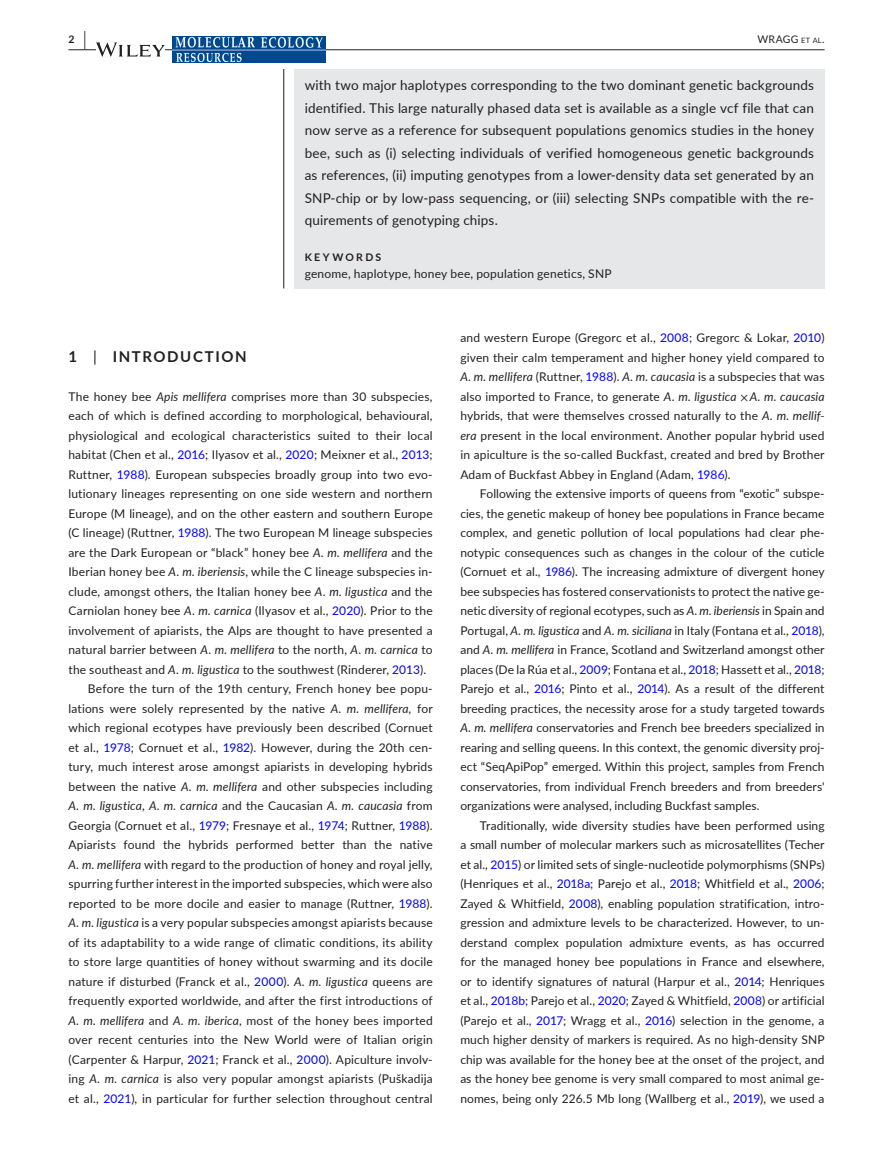
<style>
.page{position:relative;width:893px;height:1174px;background:#fff}
.page>*{position:absolute;margin:0;border:0;box-sizing:border-box;transform-origin:0 0}
.t1{font:700 15px "Lato";letter-spacing:.105em;color:#231f20}
.t2{font:13.5px/22.5px "Lato";letter-spacing:.01em;color:#231f20;text-align:justify}
.t3{font:12px/19.5px "Lato";letter-spacing:.015em;color:#231f20;text-align:justify}
.t4{font:italic 12px "Lato";letter-spacing:.015em;color:#231f20}
.t5{font:700 10.5px "Lato";letter-spacing:.22em;color:#231f20}
.t6{font:10.5px "Lato";letter-spacing:.02em;color:#231f20}
.s1{font-size:19.5px}
.s2{font-size:7.35px}
.s3{font-weight:400}
.s4{font-style:italic}
.s5{color:#00f}
.s6{font-style:normal}
.s7{font-family:"STIX"}
</style>
<div class="page">
<hr style="left:68px;top:49px;width:756px;height:1px;background:#231f20">
<svg style="left:96px;top:42px;width:69px;height:15px"></svg>
<img style="left:172px;top:37px;width:154px;height:25px">
<div style="left:294px;top:69px;width:530px;height:219px;background:#e6e7e9"></div>
<hr style="left:283px;top:69px;width:1px;height:219px;background:#231f20">
<p class="t5" style="left:68px;top:31px;width:19px">2 <span class="s1">|</span></p>
<p class="t6" style="left:757px;top:31px;width:68px">WRAGG <span class="s2">et al</span>.</p>
<p class="t2" style="left:305px;top:74px;width:511px">with two major haplotypes corresponding to the two dominant genetic backgrounds identified. This large naturally phased data set is available as a single vcf file that can now serve as a reference for subsequent populations genomics studies in the honey bee, such as (i) selecting individuals of verified homogeneous genetic backgrounds as references, (ii) imputing genotypes from a lower-density data set generated by an SNP-chip or by low-pass sequencing, or (iii) selecting SNPs compatible with the re&shy;quirements of genotyping chips.</p>
<p class="t5" style="left:305px;top:250px;width:78px">KEYWORDS</p>
<p class="t3" style="left:305px;top:263px;width:308px">genome, haplotype, honey bee, population genetics, SNP</p>
<p class="t1" style="left:68px;top:345px;width:180px">1 <span class="s3">|</span> INTRODUCTION</p>
<p class="t3" style="left:68px;top:386px;width:366px">The honey bee <span class="s4">Apis mellifera</span> comprises more than 30 subspecies,</p>
<p class="t3" style="left:68px;top:405px;width:366px">each of which is defined according to morphological, behavioural,</p>
<p class="t3" style="left:68px;top:425px;width:366px">physiological and ecological characteristics suited to their local</p>
<p class="t3" style="left:68px;top:444px;width:366px">habitat (Chen et al., <span class="s5">2016</span>; Ilyasov et al., <span class="s5">2020</span>; Meixner et al., <span class="s5">2013</span>;</p>
<p class="t3" style="left:68px;top:464px;width:366px">Ruttner, <span class="s5">1988</span>). European subspecies broadly group into two evo-</p>
<p class="t3" style="left:68px;top:483px;width:366px">lutionary lineages representing on one side western and northern</p>
<p class="t3" style="left:68px;top:503px;width:366px">Europe (M lineage), and on the other eastern and southern Europe</p>
<p class="t3" style="left:68px;top:522px;width:366px">(C lineage) (Ruttner, <span class="s5">1988</span>). The two European M lineage subspecies</p>
<p class="t3" style="left:68px;top:542px;width:366px">are the Dark European or “black” honey bee <span class="s4">A. m. mellifera</span> and the</p>
<p class="t3" style="left:68px;top:561px;width:366px">Iberian honey bee <span class="s4">A. m. iberiensis</span>, while the C lineage subspecies in-</p>
<p class="t3" style="left:68px;top:581px;width:366px">clude, amongst others, the Italian honey bee <span class="s4">A. m. ligustica</span> and the</p>
<p class="t3" style="left:68px;top:600px;width:366px">Carniolan honey bee <span class="s4">A. m. carnica</span> (Ilyasov et al., <span class="s5">2020</span>). Prior to the</p>
<p class="t3" style="left:68px;top:620px;width:366px">involvement of apiarists, the Alps are thought to have presented a</p>
<p class="t3" style="left:68px;top:639px;width:366px">natural barrier between <span class="s4">A. m. mellifera</span> to the north, <span class="s4">A. m. carnica</span> to</p>
<p class="t3" style="left:68px;top:659px;width:359px">the southeast and <span class="s4">A. m. ligustica</span> to the southwest (Rinderer, <span class="s5">2013</span>).</p>
<p class="t3" style="left:88px;top:678px;width:346px">Before the turn of the 19th century, French honey bee popu-</p>
<p class="t3" style="left:68px;top:698px;width:366px">lations were solely represented by the native <span class="s4">A. m. mellifera</span>, for</p>
<p class="t3" style="left:68px;top:717px;width:366px">which regional ecotypes have previously been described (Cornuet</p>
<p class="t3" style="left:68px;top:737px;width:366px">et al., <span class="s5">1978</span>; Cornuet et al., <span class="s5">1982</span>). However, during the 20th cen-</p>
<p class="t3" style="left:68px;top:756px;width:366px">tury, much interest arose amongst apiarists in developing hybrids</p>
<p class="t3" style="left:68px;top:776px;width:366px">between the native <span class="s4">A. m. mellifera</span> and other subspecies including</p>
<p class="t4" style="left:68px;top:797px;width:366px">A. m. ligustica<span class="s6">,</span> A. m. carnica <span class="s6">and the Caucasian</span> A. m. caucasia <span class="s6">from</span></p>
<p class="t3" style="left:68px;top:815px;width:366px">Georgia (Cornuet et al., <span class="s5">1979</span>; Fresnaye et al., <span class="s5">1974</span>; Ruttner, <span class="s5">1988</span>).</p>
<p class="t3" style="left:68px;top:834px;width:366px">Apiarists found the hybrids performed better than the native</p>
<p class="t3" style="left:68px;top:854px;width:366px"><span class="s4">A. m. mellifera</span> with regard to the production of honey and royal jelly,</p>
<p class="t3" style="left:68px;top:873px;width:366px">spurring further interest in the imported subspecies, which were also</p>
<p class="t3" style="left:68px;top:893px;width:366px">reported to be more docile and easier to manage (Ruttner, <span class="s5">1988</span>).</p>
<p class="t3" style="left:69px;top:912px;width:366px"><span class="s4">A. m. ligustica</span> is a very popular subspecies amongst apiarists because</p>
<p class="t3" style="left:69px;top:932px;width:366px">of its adaptability to a wide range of climatic conditions, its ability</p>
<p class="t3" style="left:69px;top:951px;width:366px">to store large quantities of honey without swarming and its docile</p>
<p class="t3" style="left:69px;top:971px;width:366px">nature if disturbed (Franck et al., <span class="s5">2000</span>). <span class="s4">A. m. ligustica</span> queens are</p>
<p class="t3" style="left:69px;top:990px;width:366px">frequently exported worldwide, and after the first introductions of</p>
<p class="t3" style="left:69px;top:1010px;width:366px"><span class="s4">A. m. mellifera</span> and <span class="s4">A. m. iberica</span>, most of the honey bees imported</p>
<p class="t3" style="left:69px;top:1029px;width:366px">over recent centuries into the New World were of Italian origin</p>
<p class="t3" style="left:69px;top:1049px;width:366px">(Carpenter &amp; Harpur, <span class="s5">2021</span>; Franck et al., <span class="s5">2000</span>). Apiculture involv-</p>
<p class="t3" style="left:68px;top:1068px;width:366px">ing <span class="s4">A. m. carnica</span> is also very popular amongst apiarists (Puškadija</p>
<p class="t3" style="left:68px;top:1088px;width:366px">et al., <span class="s5">2021</span>), in particular for further selection throughout central</p>
<p class="t3" style="left:460px;top:327px;width:366px">and western Europe (Gregorc et al., <span class="s5">2008</span>; Gregorc &amp; Lokar, <span class="s5">2010</span>) given their calm temperament and higher honey yield compared to <span class="s4">A. m. mellifera</span> (Ruttner, <span class="s5">1988</span>). <span class="s4">A. m. caucasia</span> is a subspecies that was also imported to France, to generate <span class="s4">A. m. ligustica</span> <span class="s7">×</span><span class="s4">A. m. caucasia </span>hybrids, that were themselves crossed naturally to the <span class="s4">A. m. mellif&shy;era</span> present in the local environment. Another popular hybrid used in apiculture is the so-called Buckfast, created and bred by Brother Adam of Buckfast Abbey in England (Adam, <span class="s5">1986</span>).</p>
<p class="t3" style="left:460px;top:483px;width:366px;text-indent:20px">Following the extensive imports of queens from “exotic” subspe&shy;cies, the genetic makeup of honey bee populations in France became complex, and genetic pollution of local populations had clear phe&shy;notypic consequences such as changes in the colour of the cuticle (Cornuet et al., <span class="s5">1986</span>). The increasing admixture of divergent honey bee subspecies has fostered conservationists to protect the native ge&shy;netic diversity of regional ecotypes, such as <span class="s4">A. m. iberiensis</span> in Spain and Portugal, <span class="s4">A. m. ligustica</span> and <span class="s4">A. m. siciliana</span> in Italy (Fontana et al., <span class="s5">2018</span>), and <span class="s4">A. m. mellifera</span> in France, Scotland and Switzerland amongst other places (De la Rúa et al., <span class="s5">2009</span>; Fontana et al., <span class="s5">2018</span>; Hassett et al., <span class="s5">2018</span>; Parejo et al., <span class="s5">2016</span>; Pinto et al., <span class="s5">2014</span>). As a result of the different breeding practices, the necessity arose for a study targeted towards <span class="s4">A. m. mellifera</span> conservatories and French bee breeders specialized in rearing and selling queens. In this context, the genomic diversity proj&shy;ect “SeqApiPop” emerged. Within this project, samples from French conservatories, from individual French breeders and from breeders' organizations were analysed, including Buckfast samples.</p>
<p class="t3" style="left:460px;top:815px;width:366px;text-indent:20px">Traditionally, wide diversity studies have been performed using a small number of molecular markers such as microsatellites (Techer et al., <span class="s5">2015</span>) or limited sets of single-nucleotide polymorphisms (SNPs) (Henriques et al., <span class="s5">2018a</span>; Parejo et al., <span class="s5">2018</span>; Whitfield et al., <span class="s5">2006</span>; Zayed &amp; Whitfield, <span class="s5">2008</span>), enabling population stratification, intro&shy;gression and admixture levels to be characterized. However, to un&shy;derstand complex population admixture events, as has occurred for the managed honey bee populations in France and elsewhere, or to identify signatures of natural (Harpur et al., <span class="s5">2014</span>; Henriques et al., <span class="s5">2018b</span>; Parejo et al., <span class="s5">2020</span>; Zayed &amp; Whitfield, <span class="s5">2008</span>) or artificial (Parejo et al., <span class="s5">2017</span>; Wragg et al., <span class="s5">2016</span>) selection in the genome, a much higher density of markers is required. As no high-density SNP chip was available for the honey bee at the onset of the project, and as the honey bee genome is very small compared to most animal ge&shy;nomes, being only 226.5 Mb long (Wallberg et al., <span class="s5">2019</span>), we used a</p>
</div>
